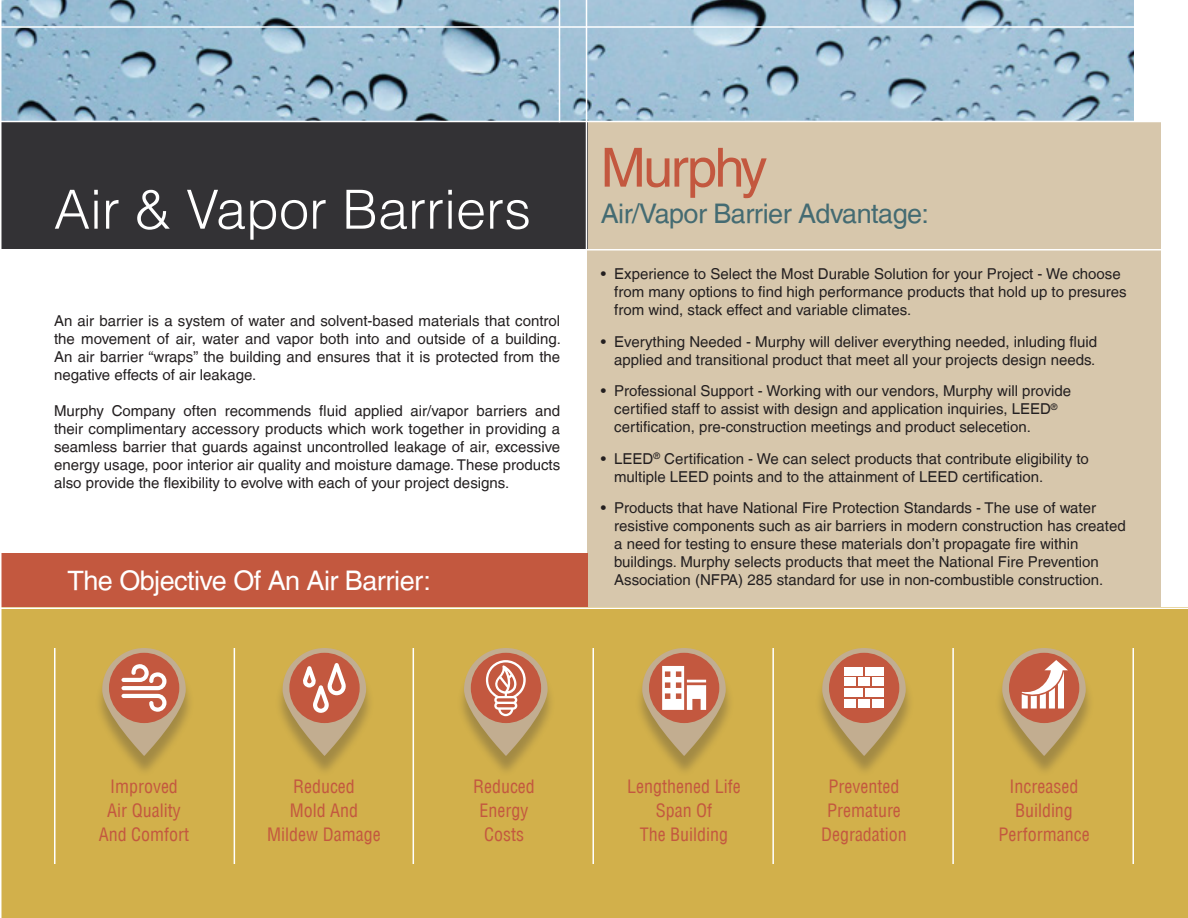
<style>
.page{position:relative;width:1188px;height:918px;background:#fff}
.page>*{position:absolute;margin:0;border:0;box-sizing:border-box;transform-origin:0 0}
.MURPHY_HEADLINE{font:300 54px "Helvetica LT";color:#fff}
.MURPHY_HEADLINE-2{font:54px "Helvetica LT";letter-spacing:-.05em;color:#c3583f}
.MURPHY_SUB_HEAD{font:27px "Helvetica LT";letter-spacing:-.02em;color:#fff}
.MURPHY_SUB_HEAD-2{font:27px "Helvetica LT";letter-spacing:-.02em;color:#446b72}
.Graph_Call_Outs{font:condensed 18px/24px "Helvetica LT";color:#c3583f;text-align:center}
.Bulleted_List{font:15px/18px "Helvetica LT";color:#231f20}
</style>
<div class="page">
<div style="left:587px;top:121px;width:574px;height:487px;background:#d7c7ac"></div>
<div style="left:0;top:122px;width:587px;height:128px;background:#333235"></div>
<img style="left:2px;top:0;width:1132px;height:121px">
<div style="left:0;top:608px;width:1188px;height:310px;background:#d2b04b"></div>
<div style="left:95px;top:654px;width:99px;height:122px;background:#333235;opacity:.3"></div>
<svg style="left:102px;top:648px;width:84px;height:108px;fill:#c2ad90"></svg>
<div style="left:109px;top:653px;width:70px;height:70px;background:#c3583f;border-radius:50%"></div>
<svg style="left:121px;top:664px;width:46px;height:48px"></svg>
<div style="left:275px;top:654px;width:99px;height:122px;background:#333235;opacity:.3"></div>
<svg style="left:283px;top:648px;width:83px;height:108px;fill:#c2ad90"></svg>
<div style="left:289px;top:653px;width:71px;height:70px;background:#c3583f;border-radius:50%"></div>
<svg style="left:303px;top:663px;width:43px;height:50px"></svg>
<div style="left:635px;top:654px;width:99px;height:122px;background:#333235;opacity:.3"></div>
<svg style="left:642px;top:648px;width:84px;height:108px;fill:#c2ad90"></svg>
<div style="left:649px;top:653px;width:70px;height:70px;background:#c3583f;border-radius:50%"></div>
<svg style="left:662px;top:666px;width:44px;height:44px"></svg>
<div style="left:456px;top:654px;width:100px;height:122px;background:#333235;opacity:.3"></div>
<svg style="left:464px;top:648px;width:84px;height:108px;fill:#c2ad8f"></svg>
<div style="left:471px;top:653px;width:70px;height:70px;background:#c3583f;border-radius:50%"></div>
<svg style="left:486px;top:660px;width:40px;height:56px"></svg>
<div style="left:815px;top:654px;width:99px;height:122px;background:#333235;opacity:.3"></div>
<svg style="left:822px;top:648px;width:84px;height:108px;fill:#c2ad90"></svg>
<div style="left:829px;top:653px;width:70px;height:70px;background:#c3583f;border-radius:50%"></div>
<div style="left:844px;top:667px;width:19px;height:8px;background:#fff"></div>
<div style="left:844px;top:678px;width:12px;height:8px;background:#fff"></div>
<div style="left:858px;top:678px;width:12px;height:8px;background:#fff"></div>
<div style="left:872px;top:678px;width:12px;height:8px;background:#fff"></div>
<div style="left:865px;top:667px;width:19px;height:8px;background:#fff"></div>
<div style="left:844px;top:688px;width:19px;height:8px;background:#fff"></div>
<div style="left:844px;top:699px;width:12px;height:8px;background:#fff"></div>
<div style="left:858px;top:699px;width:12px;height:8px;background:#fff"></div>
<div style="left:872px;top:699px;width:12px;height:8px;background:#fff"></div>
<div style="left:865px;top:688px;width:19px;height:8px;background:#fff"></div>
<div style="left:995px;top:654px;width:99px;height:122px;background:#333235;opacity:.3"></div>
<svg style="left:1002px;top:648px;width:84px;height:108px;fill:#c2ad90"></svg>
<div style="left:1009px;top:653px;width:70px;height:70px;background:#c3583f;border-radius:50%"></div>
<svg style="left:1021px;top:660px;width:47px;height:49px"></svg>
<div style="left:0;top:554px;width:587px;height:54px;background:#c3583f"></div>
<hr style="left:234px;top:648px;width:1px;height:216px;background:#fff">
<hr style="left:413px;top:648px;width:1px;height:216px;background:#fff">
<hr style="left:592px;top:648px;width:2px;height:216px;background:#fff">
<hr style="left:772px;top:648px;width:2px;height:216px;background:#fff">
<hr style="left:952px;top:648px;width:2px;height:216px;background:#fff">
<hr style="left:54px;top:648px;width:2px;height:216px;background:#fff">
<hr style="left:1132px;top:648px;width:2px;height:216px;background:#fff">
<hr style="left:0;top:26px;width:1188px;height:2px;background:#fff">
<hr style="left:0;top:121px;width:1188px;height:1px;background:#fff">
<hr style="left:559px;top:0;width:1px;height:122px;background:#fff">
<hr style="left:586px;top:0;width:1px;height:250px;background:#fff">
<hr style="left:0;top:249px;width:1188px;height:1px;background:#fff">
<hr style="left:0;top:608px;width:1188px;height:1px;background:#fff">
<hr style="left:0;top:0;width:2px;height:918px;background:#fff">
<p class="MURPHY_HEADLINE" style="left:54px;top:176px;width:479px">Air &amp; Vapor Barriers</p>
<p class="MURPHY_HEADLINE-2" style="left:601px;top:136px;width:168px">Murphy</p>
<p class="MURPHY_SUB_HEAD-2" style="left:601px;top:198px;width:330px">Air/Vapor Barrier Advantage:</p>
<p class="Bulleted_List" style="left:614px;top:265px;width:514px;text-indent:-14px">• Experience to Select the Most Durable Solution for your Project - We choose from many options to find high performance products that hold up to presures from wind, stack effect and variable climates.</p>
<p class="Bulleted_List" style="left:601px;top:332px;width:498px;text-align:right">• Everything Needed - Murphy will deliver everything needed, inluding fluid applied and transitional product that meet all your projects design needs.</p>
<p class="Bulleted_List" style="left:614px;top:382px;width:458px;text-indent:-14px">• Professional Support - Working with our vendors, Murphy will provide certified staff to assist with design and application inquiries, LEED<sup>® </sup>certification, pre-construction meetings and product selecetion.</p>
<p class="Bulleted_List" style="left:614px;top:449px;width:476px;text-indent:-14px">• LEED<sup>®</sup> Certification - We can select products that contribute eligibility to multiple LEED points and to the attainment of LEED certification.</p>
<p class="Bulleted_List" style="left:614px;top:499px;width:513px;text-indent:-14px">• Products that have National Fire Protection Standards - The use of water resistive components such as air barriers in modern construction has created a need for testing to ensure these materials don’t propagate fire within buildings. Murphy selects products that meet the National Fire Prevention</p>
<p class="Bulleted_List" style="left:54px;top:311px;width:509px;text-align:justify">An air barrier is a system of water and solvent-based materials that control the movement of air, water and vapor both into and outside of a building.<br>An air barrier “wraps” the building and ensures that it is protected from the negative effects of air leakage.</p>
<p class="Bulleted_List" style="left:54px;top:401px;width:508px;text-align:justify">Murphy Company often recommends fluid applied air/vapor barriers and their complimentary accessory products which work together in providing a seamless barrier that guards against uncontrolled leakage of air, excessive energy usage, poor interior air quality and moisture damage. These products also provide the flexibility to evolve with each of your project designs.</p>
<p class="MURPHY_SUB_HEAD" style="left:68px;top:565px;width:365px">The Objective Of An Air Barrier:</p>
<p class="Bulleted_List" style="left:614px;top:571px;width:491px">Association (NFPA) 285 standard for use in non-combustible construction.</p>
<p class="Graph_Call_Outs" style="left:99px;top:774px;width:92px">Improved<br>Air Quality<br>And Comfort</p>
<p class="Graph_Call_Outs" style="left:267px;top:774px;width:115px">Reduced<br>Mold And<br>Mildew Damage</p>
<p class="Graph_Call_Outs" style="left:473px;top:774px;width:63px">Reduced<br>Energy<br>Costs</p>
<p class="Graph_Call_Outs" style="left:627px;top:774px;width:115px">Lengthened Life<br>Span Of<br>The Building</p>
<p class="Graph_Call_Outs" style="left:821px;top:774px;width:87px">Prevented<br>Premature<br>Degradation</p>
<p class="Graph_Call_Outs" style="left:998px;top:774px;width:93px">Increased<br>Building<br>Performance</p>
</div>
